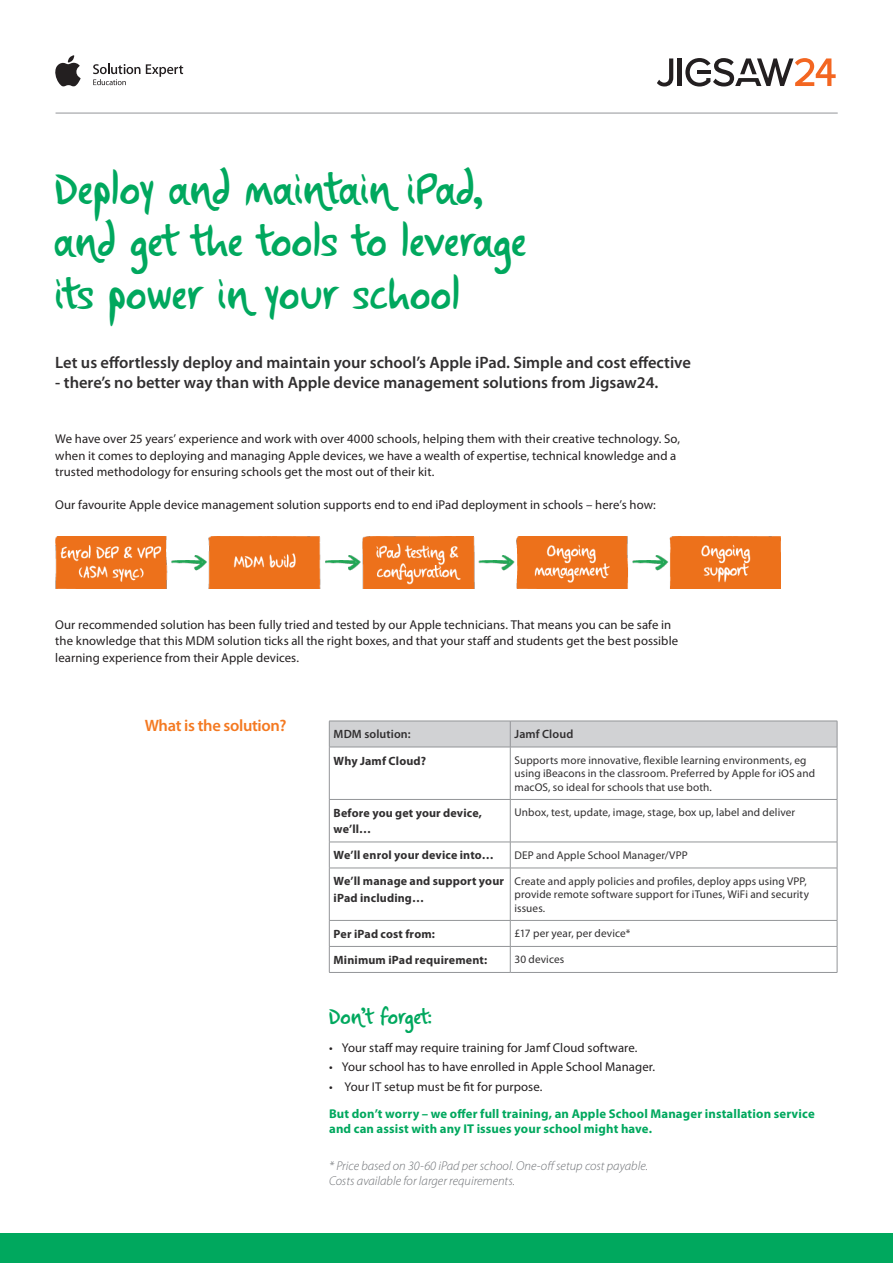
<style>
.page{position:relative;width:893px;height:1263px;background:#fff}
.page>*{position:absolute;margin:0;border:0;box-sizing:border-box;transform-origin:0 0}
.t1{font:42px/52.5px "Insanely Great";letter-spacing:.03em;color:#00a85e}
.t2{font:21px "Insanely Great";letter-spacing:.03em;color:#00a85e}
.t3{font:600 16.5px "Myriad Pro";color:#312f30}
.t4{font:600 16.5px "Myriad Pro";letter-spacing:-.02em;color:#f47921}
.t5{font:12.75px/16.5px "Myriad Pro";letter-spacing:.01em;color:#231f20}
.t6{font:700 12.75px/15px "Myriad Pro";letter-spacing:.01em;color:#00a85e}
.t7{font:italic 300 12.75px "Myriad Pro";color:#6e7175}
.t8{font:700 12px/16.5px "Myriad Pro";letter-spacing:.015em;color:#312f30}
.t9{font:600 12px "Myriad Pro";letter-spacing:.01em;color:#312f30}
.t10{font:11.25px/13.5px "Myriad Pro";letter-spacing:.01em;color:#312f30}
</style>
<div class="page">
<div style="left:0;top:1233px;width:893px;height:30px;background:#00a85e"></div>
<hr style="left:56px;top:113px;width:782px;height:1px;background:#939598">
<svg style="left:657px;top:58px;width:16px;height:28px"></svg>
<hr style="left:678px;top:58px;width:4px;height:28px;background:#231f20">
<svg style="left:685px;top:58px;width:151px;height:29px"></svg>
<svg style="left:146px;top:64px;width:37px;height:13px"></svg>
<svg style="left:93px;top:64px;width:47px;height:21px"></svg>
<svg style="left:55px;top:55px;width:26px;height:31px"></svg>
<svg style="left:329px;top:721px;width:509px;height:26px;background:#cecfd1"></svg>
<hr style="left:329px;top:747px;width:181px;height:1px;background:#939598">
<hr style="left:329px;top:747px;width:1px;height:52px;background:#939598">
<hr style="left:510px;top:747px;width:327px;height:1px;background:#939598">
<hr style="left:510px;top:747px;width:1px;height:52px;background:#939598">
<hr style="left:837px;top:747px;width:1px;height:52px;background:#939598">
<hr style="left:329px;top:799px;width:181px;height:1px;background:#939598">
<hr style="left:329px;top:800px;width:1px;height:42px;background:#939598">
<hr style="left:510px;top:799px;width:327px;height:1px;background:#939598">
<hr style="left:510px;top:800px;width:1px;height:42px;background:#939598">
<hr style="left:837px;top:800px;width:1px;height:42px;background:#939598">
<hr style="left:329px;top:842px;width:181px;height:1px;background:#939598">
<svg style="left:329px;top:842px;width:1px;height:26px"></svg>
<hr style="left:510px;top:842px;width:327px;height:1px;background:#939598">
<svg style="left:510px;top:842px;width:1px;height:26px"></svg>
<svg style="left:837px;top:842px;width:1px;height:26px"></svg>
<hr style="left:329px;top:868px;width:181px;height:1px;background:#939598">
<hr style="left:329px;top:868px;width:1px;height:52px;background:#939598">
<hr style="left:510px;top:868px;width:327px;height:1px;background:#939598">
<hr style="left:510px;top:868px;width:1px;height:52px;background:#939598">
<hr style="left:837px;top:868px;width:1px;height:52px;background:#939598">
<hr style="left:329px;top:920px;width:181px;height:1px;background:#939598">
<hr style="left:510px;top:920px;width:327px;height:1px;background:#939598">
<hr style="left:329px;top:946px;width:181px;height:1px;background:#939598">
<svg style="left:329px;top:921px;width:1px;height:51px"></svg>
<hr style="left:510px;top:946px;width:327px;height:1px;background:#939598">
<svg style="left:510px;top:920px;width:1px;height:52px"></svg>
<svg style="left:837px;top:920px;width:1px;height:52px"></svg>
<hr style="left:329px;top:972px;width:181px;height:1px;background:#939598">
<hr style="left:510px;top:972px;width:327px;height:1px;background:#939598">
<img style="left:55px;top:537px;width:725px;height:52px">
<p class="t1" style="left:55px;top:168px;width:472px">Deploy and maintain iPad, and get the tools to leverage its power in your school</p>
<p class="t3" style="left:55px;top:352px;width:637px">Let us effortlessly deploy and maintain your school’s Apple iPad. Simple and cost effective</p>
<p class="t3" style="left:55px;top:372px;width:605px">- there’s no better way than with Apple device management solutions from Jigsaw24.</p>
<p class="t5" style="left:55px;top:430px;width:626px">We have over 25 years’ experience and work with over 4000 schools, helping them with their creative technology. So, when it comes to deploying and managing Apple devices, we have a wealth of expertise, technical knowledge and a trusted methodology for ensuring schools get the most out of their kit.</p>
<p class="t5" style="left:55px;top:496px;width:602px">Our favourite Apple device management solution supports end to end iPad deployment in schools – here’s how:</p>
<p class="t5" style="left:55px;top:616px;width:624px">Our recommended solution has been fully tried and tested by our Apple technicians. That means you can be safe in the knowledge that this MDM solution ticks all the right boxes, and that your staff and students get the best possible learning experience from their Apple devices.</p>
<p class="t4" style="left:145px;top:715px;width:143px">What is the solution?</p>
<p class="t9" style="left:334px;top:727px;width:79px">MDM solution:</p>
<p class="t9" style="left:514px;top:727px;width:60px">Jamf Cloud</p>
<p class="t8" style="left:334px;top:752px;width:94px">Why Jamf Cloud?</p>
<p class="t10" style="left:514px;top:753px;width:302px">Supports more innovative, flexible learning environments, eg using iBeacons in the classroom. Preferred by Apple for iOS and macOS, so ideal for schools that use both.</p>
<p class="t8" style="left:334px;top:804px;width:150px">Before you get your device, we’ll…</p>
<p class="t10" style="left:514px;top:806px;width:282px">Unbox, test, update, image, stage, box up, label and deliver</p>
<p class="t8" style="left:334px;top:847px;width:162px">We’ll enrol your device into…</p>
<p class="t10" style="left:514px;top:848px;width:175px">DEP and Apple School Manager/VPP</p>
<p class="t8" style="left:334px;top:873px;width:172px">We’ll manage and support your iPad including…</p>
<p class="t10" style="left:514px;top:874px;width:296px">Create and apply policies and profiles, deploy apps using VPP, provide remote software support for iTunes, WiFi and security issues.</p>
<p class="t8" style="left:334px;top:925px;width:103px">Per iPad cost from:</p>
<p class="t10" style="left:514px;top:927px;width:117px">£17 per year, per device*</p>
<p class="t8" style="left:334px;top:951px;width:155px">Minimum iPad requirement:</p>
<p class="t10" style="left:514px;top:953px;width:51px">30 devices</p>
<p class="t2" style="left:329px;top:1005px;width:104px">Don’t forget:</p>
<p class="t5" style="left:329px;top:1039px;width:310px">• Your staff may require training for Jamf Cloud software.</p>
<p class="t5" style="left:329px;top:1059px;width:328px">• Your school has to have enrolled in Apple School Manager.</p>
<p class="t5" style="left:329px;top:1078px;width:215px">• Your IT setup must be fit for purpose.</p>
<p class="t6" style="left:329px;top:1106px;width:487px">But don’t worry – we offer full training, an Apple School Manager installation service and can assist with any IT issues your school might have.</p>
<p class="t7" style="left:329px;top:1159px;width:320px">* Price based on 30-60 iPad per school. One-off setup cost payable.</p>
<p class="t7" style="left:329px;top:1174px;width:188px">Costs available for larger requirements.</p>
</div>
